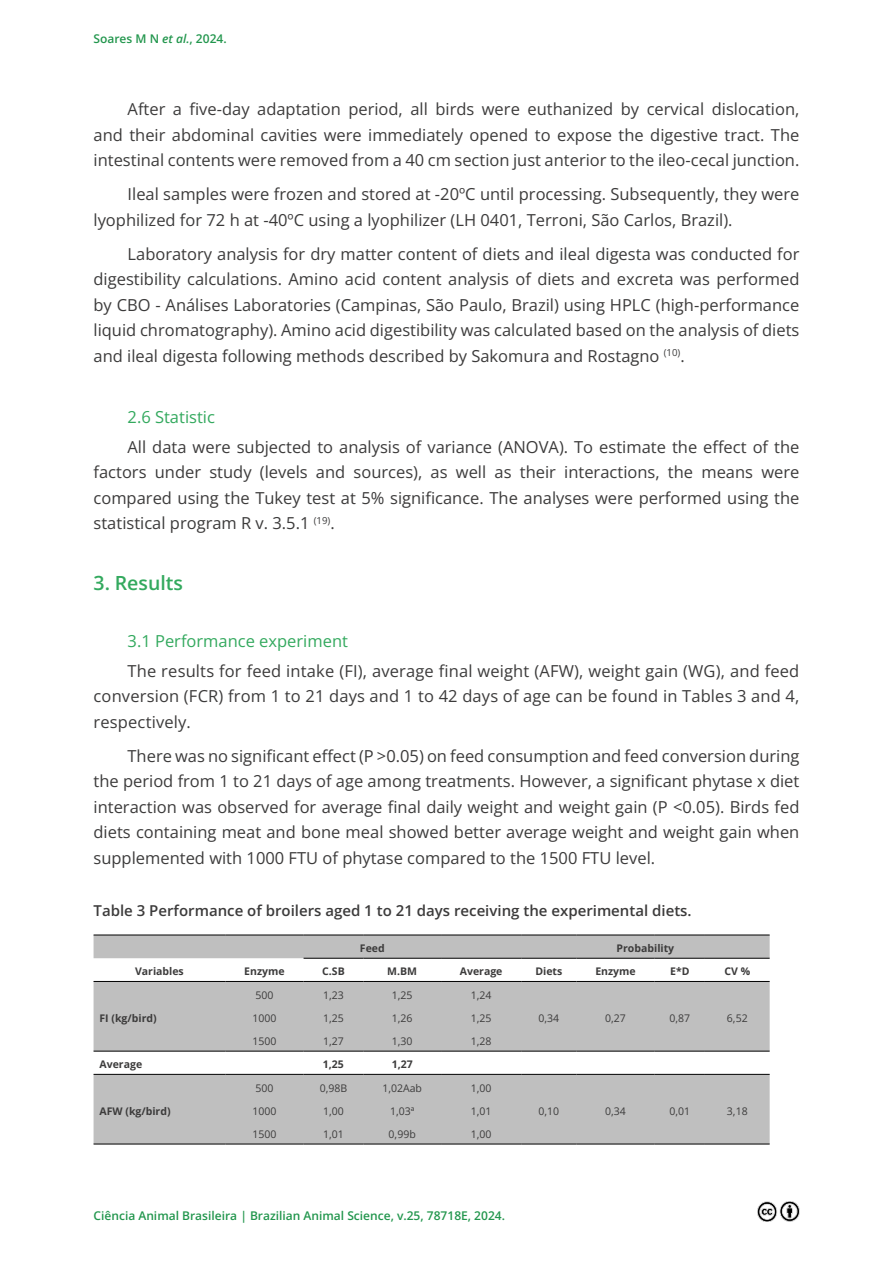
<style>
.page{position:relative;width:893px;height:1263px;background:#fff}
.page>*{position:absolute;margin:0;border:0;box-sizing:border-box;transform-origin:0 0}
.t1{font:600 19.5px "Open Sans";color:#33a95e}
.t2{font:16.5px/25.5px "Open Sans";color:#3c3b3b;text-align:justify}
.t3{font:16.5px "Open Sans";color:#33a95e}
.t4{font:600 15px "Open Sans";color:#3c3b3b}
.t5{font:600 12px "Open Sans";color:#22964d}
.t6{font:10.5px "Open Sans";color:#3c3b3b}
.t7{font:700 10.5px "Open Sans";color:#3c3b3b}
.s1{font-style:italic}
</style>
<div class="page">
<img style="left:757px;top:1201px;width:43px;height:20px">
<svg style="left:94px;top:936px;width:676px;height:208px;fill:#bfbfbf"></svg>
<hr style="left:94px;top:1144px;width:131px;height:1px;background:#000">
<hr style="left:225px;top:1144px;width:79px;height:1px;background:#000">
<hr style="left:304px;top:1144px;width:59px;height:1px;background:#000">
<hr style="left:363px;top:1144px;width:78px;height:1px;background:#000">
<hr style="left:441px;top:1144px;width:80px;height:1px;background:#000">
<hr style="left:521px;top:1144px;width:55px;height:1px;background:#000">
<hr style="left:576px;top:1144px;width:79px;height:1px;background:#000">
<hr style="left:655px;top:1144px;width:50px;height:1px;background:#000">
<hr style="left:705px;top:1144px;width:65px;height:1px;background:#000">
<hr style="left:94px;top:1051px;width:131px;height:1px;background:#000">
<hr style="left:225px;top:1051px;width:79px;height:1px;background:#000">
<hr style="left:304px;top:1051px;width:59px;height:1px;background:#000">
<hr style="left:363px;top:1051px;width:78px;height:1px;background:#000">
<hr style="left:441px;top:1051px;width:80px;height:1px;background:#000">
<hr style="left:521px;top:1051px;width:55px;height:1px;background:#000">
<hr style="left:576px;top:1051px;width:79px;height:1px;background:#000">
<hr style="left:655px;top:1051px;width:50px;height:1px;background:#000">
<hr style="left:705px;top:1051px;width:65px;height:1px;background:#000">
<hr style="left:94px;top:1074px;width:131px;height:1px;background:#000">
<hr style="left:225px;top:1074px;width:79px;height:1px;background:#000">
<hr style="left:304px;top:1074px;width:59px;height:1px;background:#000">
<hr style="left:363px;top:1074px;width:78px;height:1px;background:#000">
<hr style="left:441px;top:1074px;width:80px;height:1px;background:#000">
<hr style="left:521px;top:1074px;width:55px;height:1px;background:#000">
<hr style="left:576px;top:1074px;width:79px;height:1px;background:#000">
<hr style="left:655px;top:1074px;width:50px;height:1px;background:#000">
<hr style="left:705px;top:1074px;width:65px;height:1px;background:#000">
<hr style="left:94px;top:981px;width:131px;height:1px;background:#000">
<hr style="left:225px;top:981px;width:79px;height:1px;background:#000">
<hr style="left:304px;top:981px;width:59px;height:1px;background:#000">
<hr style="left:363px;top:981px;width:78px;height:1px;background:#000">
<hr style="left:441px;top:981px;width:80px;height:1px;background:#000">
<hr style="left:521px;top:981px;width:55px;height:1px;background:#000">
<hr style="left:576px;top:981px;width:79px;height:1px;background:#000">
<hr style="left:655px;top:981px;width:50px;height:1px;background:#000">
<hr style="left:705px;top:981px;width:65px;height:1px;background:#000">
<hr style="left:94px;top:935px;width:131px;height:1px;background:#000">
<hr style="left:225px;top:935px;width:79px;height:1px;background:#000">
<hr style="left:304px;top:935px;width:59px;height:1px;background:#000">
<hr style="left:363px;top:935px;width:78px;height:1px;background:#000">
<hr style="left:441px;top:935px;width:80px;height:1px;background:#000">
<hr style="left:521px;top:935px;width:55px;height:1px;background:#000">
<hr style="left:576px;top:935px;width:79px;height:1px;background:#000">
<hr style="left:655px;top:935px;width:50px;height:1px;background:#000">
<hr style="left:705px;top:935px;width:65px;height:1px;background:#000">
<hr style="left:304px;top:958px;width:59px;height:1px;background:#000">
<hr style="left:363px;top:958px;width:78px;height:1px;background:#000">
<hr style="left:441px;top:958px;width:80px;height:1px;background:#000">
<hr style="left:521px;top:958px;width:55px;height:1px;background:#000">
<hr style="left:576px;top:958px;width:79px;height:1px;background:#000">
<hr style="left:655px;top:958px;width:50px;height:1px;background:#000">
<hr style="left:705px;top:958px;width:65px;height:1px;background:#000">
<p class="t5" style="left:94px;top:30px;width:135px">Soares M N <span class="s1">et al.</span>, 2024.</p>
<p class="t2" style="left:94px;top:96px;width:707px;text-indent:34px">After a five-day adaptation period, all birds were euthanized by cervical dislocation, and their abdominal cavities were immediately opened to expose the digestive tract. The intestinal contents were removed from a 40 cm section just anterior to the ileo-cecal junction.</p>
<p class="t2" style="left:94px;top:181px;width:707px;text-indent:34px">Ileal samples were frozen and stored at -20ºC until processing. Subsequently, they were lyophilized for 72 h at -40ºC using a lyophilizer (LH 0401, Terroni, São Carlos, Brazil).</p>
<p class="t2" style="left:94px;top:241px;width:707px;text-indent:34px">Laboratory analysis for dry matter content of diets and ileal digesta was conducted for digestibility calculations. Amino acid content analysis of diets and excreta was performed by CBO - Análises Laboratories (Campinas, São Paulo, Brazil) using HPLC (high-performance liquid chromatography). Amino acid digestibility was calculated based on the analysis of diets and ileal digesta following methods described by Sakomura and Rostagno <sup>(10)</sup>.</p>
<p class="t3" style="left:128px;top:406px;width:89px">2.6 Statistic</p>
<p class="t2" style="left:94px;top:434px;width:707px;text-indent:34px">All data were subjected to analysis of variance (ANOVA). To estimate the effect of the factors under study (levels and sources), as well as their interactions, the means were compared using the Tukey test at 5% significance. The analyses were performed using the statistical program R v. 3.5.1 <sup>(19)</sup>.</p>
<p class="t1" style="left:94px;top:570px;width:91px">3. Results</p>
<p class="t3" style="left:128px;top:630px;width:222px">3.1 Performance experiment</p>
<p class="t2" style="left:94px;top:658px;width:707px;text-indent:34px">The results for feed intake (FI), average final weight (AFW), weight gain (WG), and feed conversion (FCR) from 1 to 21 days and 1 to 42 days of age can be found in Tables 3 and 4, respectively.</p>
<p class="t2" style="left:94px;top:743px;width:707px;text-indent:34px">There was no significant effect (P &gt;0.05) on feed consumption and feed conversion during the period from 1 to 21 days of age among treatments. However, a significant phytase x diet interaction was observed for average final daily weight and weight gain (P &lt;0.05). Birds fed diets containing meat and bone meal showed better average weight and weight gain when supplemented with 1000 FTU of phytase compared to the 1500 FTU level.</p>
<p class="t4" style="left:94px;top:900px;width:600px">Table 3 Performance of broilers aged 1 to 21 days receiving the experimental diets.</p>
<p class="t7" style="left:360px;top:941px;width:26px">Feed</p>
<p class="t7" style="left:617px;top:941px;width:59px">Probability</p>
<p class="t7" style="left:135px;top:964px;width:50px">Variables</p>
<p class="t7" style="left:244px;top:964px;width:42px">Enzyme</p>
<p class="t7" style="left:322px;top:964px;width:24px">C.SB</p>
<p class="t7" style="left:387px;top:964px;width:31px">M.BM</p>
<p class="t7" style="left:460px;top:964px;width:44px">Average</p>
<p class="t7" style="left:535px;top:964px;width:28px">Diets</p>
<p class="t7" style="left:595px;top:964px;width:42px">Enzyme</p>
<p class="t7" style="left:670px;top:964px;width:21px">E*D</p>
<p class="t7" style="left:724px;top:964px;width:27px">CV %</p>
<p class="t7" style="left:100px;top:1011px;width:59px">FI (kg/bird)</p>
<p class="t6" style="left:255px;top:988px;width:20px">500</p>
<p class="t6" style="left:323px;top:988px;width:22px">1,23</p>
<p class="t6" style="left:392px;top:988px;width:22px">1,25</p>
<p class="t6" style="left:471px;top:988px;width:22px">1,24</p>
<p class="t6" style="left:252px;top:1011px;width:26px">1000</p>
<p class="t6" style="left:323px;top:1011px;width:22px">1,25</p>
<p class="t6" style="left:392px;top:1011px;width:22px">1,26</p>
<p class="t6" style="left:471px;top:1011px;width:22px">1,25</p>
<p class="t6" style="left:538px;top:1011px;width:22px">0,34</p>
<p class="t6" style="left:605px;top:1011px;width:22px">0,27</p>
<p class="t6" style="left:669px;top:1011px;width:22px">0,87</p>
<p class="t6" style="left:727px;top:1011px;width:22px">6,52</p>
<p class="t6" style="left:252px;top:1034px;width:26px">1500</p>
<p class="t6" style="left:323px;top:1034px;width:22px">1,27</p>
<p class="t6" style="left:392px;top:1034px;width:22px">1,30</p>
<p class="t6" style="left:471px;top:1034px;width:22px">1,28</p>
<p class="t7" style="left:100px;top:1057px;width:44px">Average</p>
<p class="t7" style="left:323px;top:1057px;width:23px">1,25</p>
<p class="t7" style="left:392px;top:1057px;width:23px">1,27</p>
<p class="t7" style="left:100px;top:1104px;width:73px">AFW (kg/bird)</p>
<p class="t6" style="left:255px;top:1080px;width:20px">500</p>
<p class="t6" style="left:320px;top:1080px;width:29px">0,98B</p>
<p class="t6" style="left:382px;top:1080px;width:41px">1,02Aab</p>
<p class="t6" style="left:471px;top:1080px;width:22px">1,00</p>
<p class="t6" style="left:252px;top:1104px;width:26px">1000</p>
<p class="t6" style="left:323px;top:1104px;width:22px">1,00</p>
<p class="t6" style="left:390px;top:1104px;width:26px">1,03ª</p>
<p class="t6" style="left:471px;top:1104px;width:22px">1,01</p>
<p class="t6" style="left:538px;top:1104px;width:22px">0,10</p>
<p class="t6" style="left:605px;top:1104px;width:22px">0,34</p>
<p class="t6" style="left:669px;top:1104px;width:22px">0,01</p>
<p class="t6" style="left:727px;top:1104px;width:22px">3,18</p>
<p class="t6" style="left:252px;top:1127px;width:26px">1500</p>
<p class="t6" style="left:323px;top:1127px;width:22px">1,01</p>
<p class="t6" style="left:389px;top:1127px;width:29px">0,99b</p>
<p class="t6" style="left:471px;top:1127px;width:22px">1,00</p>
<p class="t5" style="left:94px;top:1208px;width:413px">Ciência Animal Brasileira | Brazilian Animal Science, v.25, 78718E, 2024.</p>
</div>
